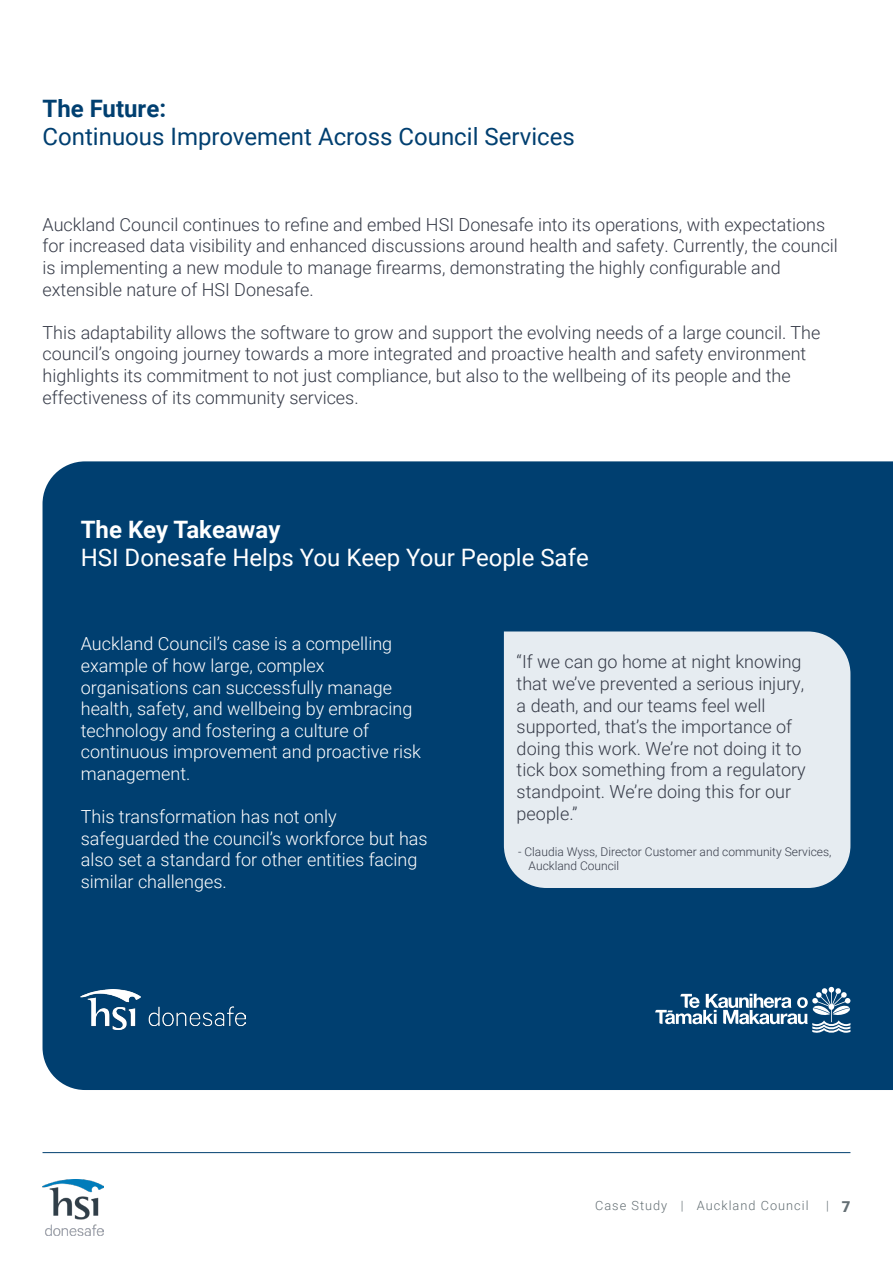
<style>
.page{position:relative;width:893px;height:1263px;background:#fff}
.page>*{position:absolute;margin:0;border:0;box-sizing:border-box;transform-origin:0 0}
.SideBar_-_Callout{font:24px/28.5px "Roboto";color:#003f70}
.SideBar_-_Callout-2{font:24px/28.5px "Roboto";color:#fff}
.Paragraph_Style_1{font:300 18px/21.6px "Roboto";color:#363b48}
.t1{font:300 18px/21.6px "Roboto";color:#fff}
.t2{font:300 12.75px "Roboto";letter-spacing:.08em;color:#646f74}
.Paragraph_Style_1-2{font:300 12px/14.4px "Roboto";color:#363b48}
.s1{font-weight:700}
.s2{font-weight:900;font-size:15px}
</style>
<div class="page">
<img style="left:43px;top:1179px;width:60px;height:57px">
<hr style="left:43px;top:1152px;width:807px;height:1px;background:#003f70">
<div style="left:43px;top:461px;width:850px;height:629px;background:#003f70"></div>
<div style="left:504px;top:631px;width:346px;height:257px;background:#e6ecf1"></div>
<svg style="left:655px;top:986px;width:196px;height:47px"></svg>
<img style="left:81px;top:990px;width:164px;height:40px">
<p class="SideBar_-_Callout" style="left:43px;top:93px;width:534px"><span class="s1">The Future:<br></span>Continuous Improvement Across Council Services</p>
<p class="Paragraph_Style_1" style="left:43px;top:213px;width:797px">Auckland Council continues to refine and embed HSI Donesafe into its operations, with expectations for increased data visibility and enhanced discussions around health and safety. Currently, the council is implementing a new module to manage firearms, demonstrating the highly configurable and extensible nature of HSI Donesafe.</p>
<p class="Paragraph_Style_1" style="left:43px;top:321px;width:779px">This adaptability allows the software to grow and support the evolving needs of a large council. The council’s ongoing journey towards a more integrated and proactive health and safety environment highlights its commitment to not just compliance, but also to the wellbeing of its people and the effectiveness of its community services.</p>
<p class="SideBar_-_Callout-2" style="left:81px;top:514px;width:509px"><span class="s1">The Key Takeaway<br></span>HSI Donesafe Helps You Keep Your People Safe</p>
<p class="t1" style="left:81px;top:632px;width:342px">Auckland Council’s case is a compelling example of how large, complex organisations can successfully manage health, safety, and wellbeing by embracing technology and fostering a culture of continuous improvement and proactive risk management.</p>
<p class="t1" style="left:81px;top:805px;width:348px">This transformation has not only safeguarded the council’s workforce but has also set a standard for other entities facing similar challenges.</p>
<p class="Paragraph_Style_1" style="left:517px;top:650px;width:291px">“If we can go home at night knowing that we’ve prevented a serious injury, a death, and our teams feel well supported, that’s the importance of doing this work. We’re not doing it to tick box something from a regulatory standpoint. We’re doing this for our people.”</p>
<p class="Paragraph_Style_1-2" style="left:529px;top:844px;width:304px;text-indent:-10px">- Claudia Wyss, Director Customer and community Services,<br>Auckland Council</p>
<p class="t2" style="left:595px;top:1197px;width:215px">Case Study | Auckland Council</p>
<p class="t2" style="left:826px;top:1197px;width:26px">| <span class="s2">7</span></p>
</div>
